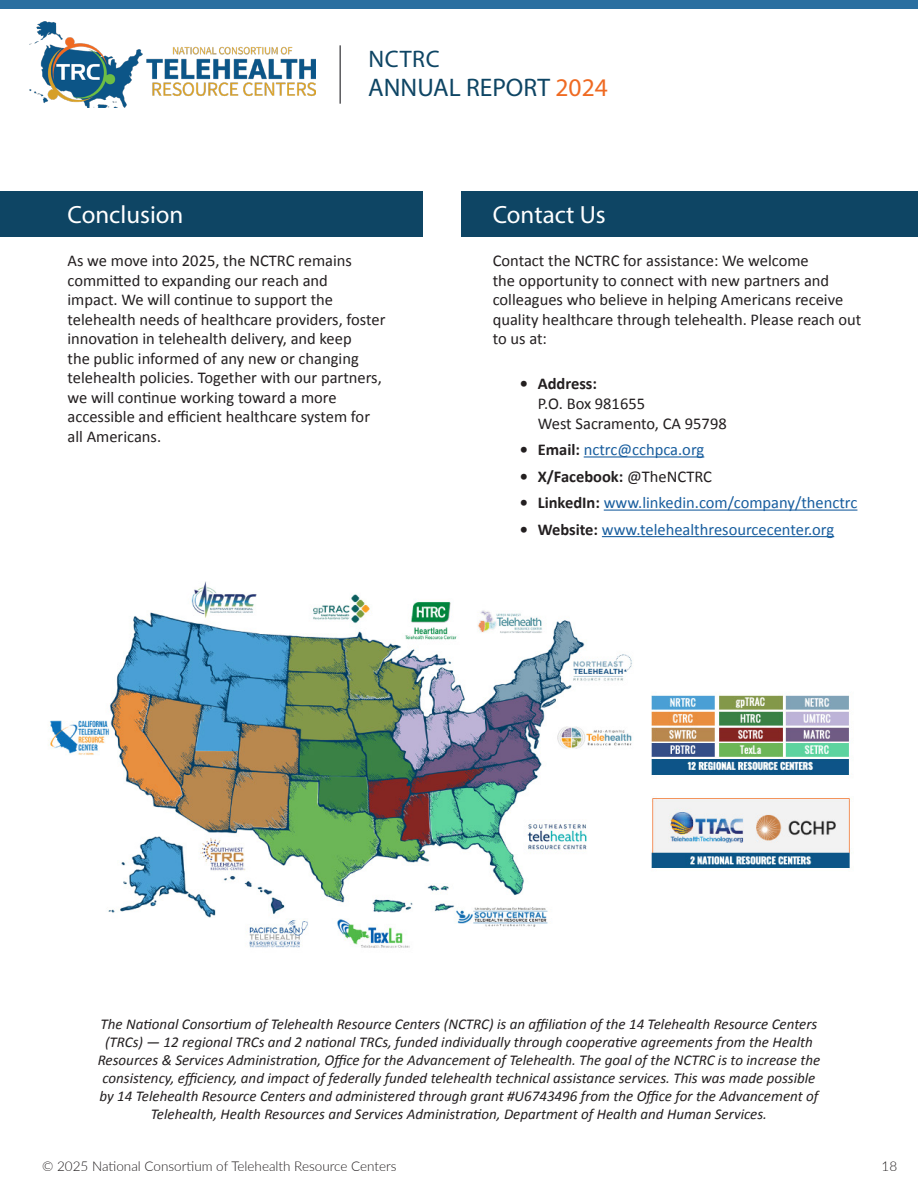
<style>
.page{position:relative;width:918px;height:1188px;background:#fff}
.page>*{position:absolute;margin:0;border:0;box-sizing:border-box;transform-origin:0 0}
.t1{font:25.5px "Myriad Pro";color:#0e4564}
.chapter{font:24.9px "Myriad Pro";color:#fff}
.t2{font:24px "Myriad Pro";letter-spacing:.02em;color:#0e4564}
.t3{font:16.5px/19.5px "Calibri";color:#231f20}
.t4{font:16.5px "Calibri";color:#175d9e}
.t5{font:700 16.5px "Calibri";color:#231f20}
.t6{font:italic 15px/18px "Calibri";color:#231f20;text-align:center}
.t7{font:300 13.5px "Lato";color:#231f20}
.s1{color:#ef6a22}
.s2{font-weight:700}
.s3{font-weight:700;color:#231f20}
.s4{font-weight:400}
</style>
<div class="page">
<div style="left:0;top:0;width:918px;height:8px;background:#2b6fa0"></div>
<img style="left:29px;top:22px;width:287px;height:86px">
<hr style="left:339px;top:45px;width:2px;height:59px;background:#5a5a5d">
<div style="left:0;top:191px;width:422px;height:46px;background:#0e4564"></div>
<div style="left:462px;top:191px;width:456px;height:46px;background:#0e4564"></div>
<hr style="left:584px;top:456px;width:120px;height:2px;background:#175d9e">
<hr style="left:604px;top:510px;width:253px;height:1px;background:#175d9e">
<hr style="left:602px;top:536px;width:232px;height:1px;background:#175d9e">
<img style="left:48px;top:581px;width:804px;height:367px">
<h3 class="t2" style="left:369px;top:44px;width:73px">NCTRC</h3>
<h1 class="t1" style="left:368px;top:72px;width:241px">ANNUAL REPORT <span class="s1">2024</span></h1>
<p class="chapter" style="left:68px;top:199px;width:117px">Conclusion</p>
<p class="chapter" style="left:493px;top:199px;width:114px">Contact Us</p>
<p class="t3" style="left:68px;top:251px;width:320px">As we move into 2025, the NCTRC remains committed to expanding our reach and<br>impact. We will continue to support the telehealth needs of healthcare providers, foster innovation in telehealth delivery, and keep<br>the public informed of any new or changing telehealth policies. Together with our partners, we will continue working toward a more accessible and efficient healthcare system for all Americans.</p>
<p class="t3" style="left:493px;top:251px;width:370px">Contact the NCTRC for assistance: We welcome<br>the opportunity to connect with new partners and colleagues who believe in helping Americans receive quality healthcare through telehealth. Please reach out to us at:</p>
<p class="t3" style="left:538px;top:373px;width:191px;text-indent:-18px"><span class="s2">• Address:<br></span>P.O. Box 981655<br>West Sacramento, CA 95798</p>
<p class="t4" style="left:520px;top:438px;width:186px"><span class="s3">• Email:</span> nctrc@cchpca.org</p>
<p class="t5" style="left:520px;top:465px;width:194px">• X/Facebook: <span class="s4">@TheNCTRC</span></p>
<p class="t4" style="left:520px;top:491px;width:339px"><span class="s3">• LinkedIn:</span> www.linkedin.com/company/thenctrc</p>
<p class="t4" style="left:520px;top:518px;width:316px"><span class="s3">• Website:</span> www.telehealthresourcecenter.org</p>
<p class="t6" style="left:98px;top:1014px;width:724px">The National Consortium of Telehealth Resource Centers (NCTRC) is an affiliation of the 14 Telehealth Resource Centers (TRCs) — 12 regional TRCs and 2 national TRCs, funded individually through cooperative agreements from the Health Resources &amp; Services Administration, Office for the Advancement of Telehealth. The goal of the NCTRC is to increase the consistency, efficiency, and impact of federally funded telehealth technical assistance services. This was made possible by 14 Telehealth Resource Centers and administered through grant #U6743496 from the Office for the Advancement of Telehealth, Health Resources and Services Administration, Department of Health and Human Services.</p>
<p class="t7" style="left:42px;top:1157px;width:356px">© 2025 National Consortium of Telehealth Resource Centers</p>
<p class="t7" style="left:882px;top:1157px;width:17px">18</p>
</div>
